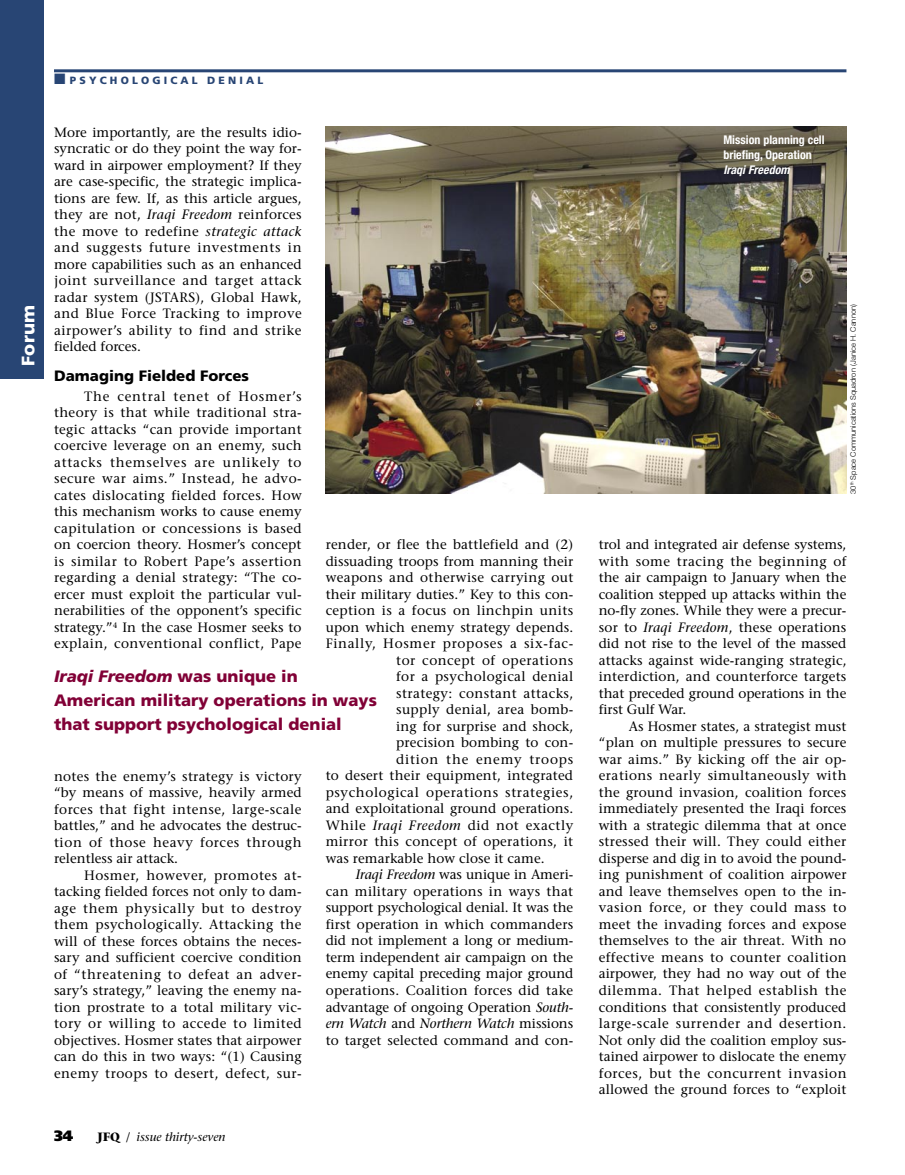
<style>
.page{position:relative;width:905px;height:1175px;background:#fff}
.page>*{position:absolute;margin:0;border:0;box-sizing:border-box;transform-origin:0 0}
.t1{font:900 18px "Frutiger";letter-spacing:.01em;color:#fff}
.H_PullQ_11_16{font:900 16.5px/24px "Frutiger";color:#810036}
.I_Head_One_10_12{font:900 15px "Frutiger";color:#000}
.t2{font:900 15px "Frutiger";color:#000}
.A_Txt_9_11{font:13.5px/16.5px "Stone Serif";letter-spacing:.015em;color:#000;text-align:justify}
.B_Txt_9_11DC{font:13.5px/16.5px "Stone Serif";letter-spacing:.035em;color:#000;text-align:justify}
.A_Txt_9_11-2{font:13.5px "Stone Serif";letter-spacing:.045em;color:#000}
.A_Txt_9_11-3{font:13.5px "Stone Serif";letter-spacing:.05em;color:#000}
.A_Txt_9_11-4{font:13.5px "Stone Serif";letter-spacing:.035em;color:#000}
.A_Txt_9_11-5{font:13.5px "Stone Serif";letter-spacing:.04em;color:#000}
.A_Txt_9_11-6{font:13.5px "Stone Serif";letter-spacing:.055em;color:#000}
.D_Caption_8_10{font:700 condensed 12px/15px "Helvetica Neue";color:#fff}
.t3{font:italic 12px "Stone Serif";color:#000}
.t4{font:900 10.5px "Frutiger";letter-spacing:.3em;color:#284574}
.E_PhotoCrdt_5{font:300 7.5px "Helvetica Neue";color:#000}
.s1{font-style:italic}
.s2{font-weight:700;font-style:normal}
.s3{font-style:normal}
</style>
<div class="page">
<hr style="left:54px;top:69px;width:792px;height:3px;background:#284574">
<div style="left:0;top:0;width:44px;height:378px;background:#284574"></div>
<img style="left:326px;top:126px;width:520px;height:368px">
<p class="t1" style="left:17px;top:366px;width:62px;rotate:-90deg">Forum</p>
<p class="t4" style="left:54px;top:74px;width:211px">■ PSYCHOLOGICAL DENIAL</p>
<p class="B_Txt_9_11DC" style="left:54px;top:124px;width:249px">More importantly, are the results idio&shy;syncratic or do they point the way for&shy;ward in airpower employment? If they are case-specific, the strategic implica&shy;tions are few. If, as this article argues, they are not, <span class="s1">Iraqi Freedom</span> reinforces the move to redefine <span class="s1">strategic attack </span>and suggests future investments in more capabilities such as an enhanced joint surveillance and target attack radar system (JSTARS), Global Hawk, and Blue Force Tracking to improve airpower’s ability to find and strike fielded forces.</p>
<p class="I_Head_One_10_12" style="left:54px;top:367px;width:196px">Damaging Fielded Forces</p>
<p class="A_Txt_9_11" style="left:54px;top:388px;width:249px;text-indent:30px">The central tenet of Hosmer’s theory is that while traditional stra&shy;tegic attacks “can provide important coercive leverage on an enemy, such attacks themselves are unlikely to secure war aims.” Instead, he advo&shy;cates dislocating fielded forces. How this mechanism works to cause enemy capitulation or concessions is based on coercion theory. Hosmer’s concept is similar to Robert Pape’s assertion regarding a denial strategy: “The co&shy;ercer must exploit the particular vul&shy;nerabilities of the opponent’s specific strategy.”<sup>4</sup> In the case Hosmer seeks to explain, conventional conflict, Pape</p>
<p class="A_Txt_9_11" style="left:326px;top:536px;width:249px">render, or flee the battlefield and (2)</p>
<p class="A_Txt_9_11" style="left:326px;top:553px;width:249px">dissuading troops from manning their</p>
<p class="A_Txt_9_11" style="left:326px;top:569px;width:249px">weapons and otherwise carrying out</p>
<p class="A_Txt_9_11" style="left:326px;top:586px;width:249px">their military duties.” Key to this con-</p>
<p class="A_Txt_9_11" style="left:326px;top:602px;width:249px">ception is a focus on linchpin units</p>
<p class="A_Txt_9_11" style="left:326px;top:619px;width:249px">upon which enemy strategy depends.</p>
<p class="A_Txt_9_11-3" style="left:326px;top:635px;width:249px">Finally, Hosmer proposes a six-fac-</p>
<p class="A_Txt_9_11-5" style="left:396px;top:652px;width:178px">tor concept of operations</p>
<p class="A_Txt_9_11" style="left:396px;top:668px;width:179px">for a psychological denial</p>
<p class="A_Txt_9_11" style="left:396px;top:685px;width:179px">strategy: constant attacks,</p>
<p class="A_Txt_9_11" style="left:396px;top:701px;width:179px">supply denial, area bomb-</p>
<p class="A_Txt_9_11" style="left:396px;top:718px;width:179px">ing for surprise and shock,</p>
<p class="A_Txt_9_11" style="left:396px;top:734px;width:179px">precision bombing to con-</p>
<p class="A_Txt_9_11-6" style="left:396px;top:751px;width:178px">dition the enemy troops</p>
<p class="A_Txt_9_11" style="left:326px;top:767px;width:249px">to desert their equipment, integrated</p>
<p class="A_Txt_9_11-2" style="left:326px;top:784px;width:249px">psychological operations strategies,</p>
<p class="A_Txt_9_11" style="left:326px;top:800px;width:249px">and exploitational ground operations.</p>
<p class="A_Txt_9_11-4" style="left:326px;top:817px;width:249px">While <span class="s1">Iraqi Freedom</span> did not exactly</p>
<p class="A_Txt_9_11" style="left:326px;top:833px;width:249px">mirror this concept of operations, it</p>
<p class="A_Txt_9_11" style="left:326px;top:850px;width:220px">was remarkable how close it came.</p>
<p class="A_Txt_9_11" style="left:326px;top:866px;width:249px;text-indent:30px"><span class="s1">Iraqi Freedom</span> was unique in Ameri&shy;can military operations in ways that support psychological denial. It was the first operation in which commanders did not implement a long or medium&shy;term independent air campaign on the enemy capital preceding major ground operations. Coalition forces did take advantage of ongoing Operation <span class="s1">South&shy;ern Watch</span> and <span class="s1">Northern Watch</span> missions to target selected command and con-</p>
<p class="H_PullQ_11_16" style="left:54px;top:664px;width:324px"><span class="s1">Iraqi Freedom</span> was unique in<br>American military operations in ways that support psychological denial</p>
<p class="A_Txt_9_11" style="left:54px;top:767px;width:249px">notes the enemy’s strategy is victory “by means of massive, heavily armed forces that fight intense, large-scale battles,” and he advocates the destruc&shy;tion of those heavy forces through relentless air attack.</p>
<p class="A_Txt_9_11" style="left:54px;top:866px;width:249px;text-indent:30px">Hosmer, however, promotes at&shy;tacking fielded forces not only to dam&shy;age them physically but to destroy them psychologically. Attacking the will of these forces obtains the neces&shy;sary and sufficient coercive condition of “threatening to defeat an adver&shy;sary’s strategy,” leaving the enemy na&shy;tion prostrate to a total military vic&shy;tory or willing to accede to limited objectives. Hosmer states that airpower can do this in two ways: “(1) Causing enemy troops to desert, defect, sur-</p>
<p class="t2" style="left:54px;top:1127px;width:21px">34</p>
<p class="t3" style="left:97px;top:1130px;width:129px"><span class="s2">JFQ</span> <span class="s3">/</span> issue thirty-seven</p>
<p class="D_Caption_8_10" style="left:723px;top:132px;width:103px">Mission planning cell briefing, Operation<br><span class="s1">Iraqi Freedom</span></p>
<p class="E_PhotoCrdt_5" style="left:848px;top:493px;width:191px;rotate:-90deg">30<sup>th</sup> Space Communications Squadron (Janice H. Cannon)</p>
<p class="A_Txt_9_11" style="left:598px;top:536px;width:249px">trol and integrated air defense systems, with some tracing the beginning of the air campaign to January when the coalition stepped up attacks within the no-fly zones. While they were a precur&shy;sor to <span class="s1">Iraqi Freedom</span>, these operations did not rise to the level of the massed attacks against wide-ranging strategic, interdiction, and counterforce targets that preceded ground operations in the first Gulf War.</p>
<p class="A_Txt_9_11" style="left:598px;top:718px;width:249px;text-indent:30px">As Hosmer states, a strategist must “plan on multiple pressures to secure war aims.” By kicking off the air op&shy;erations nearly simultaneously with the ground invasion, coalition forces immediately presented the Iraqi forces with a strategic dilemma that at once stressed their will. They could either disperse and dig in to avoid the pound&shy;ing punishment of coalition airpower and leave themselves open to the in&shy;vasion force, or they could mass to meet the invading forces and expose themselves to the air threat. With no effective means to counter coalition airpower, they had no way out of the dilemma. That helped establish the conditions that consistently produced large-scale surrender and desertion.<br>Not only did the coalition employ sus&shy;tained airpower to dislocate the enemy forces, but the concurrent invasion allowed the ground forces to “exploit</p>
</div>
